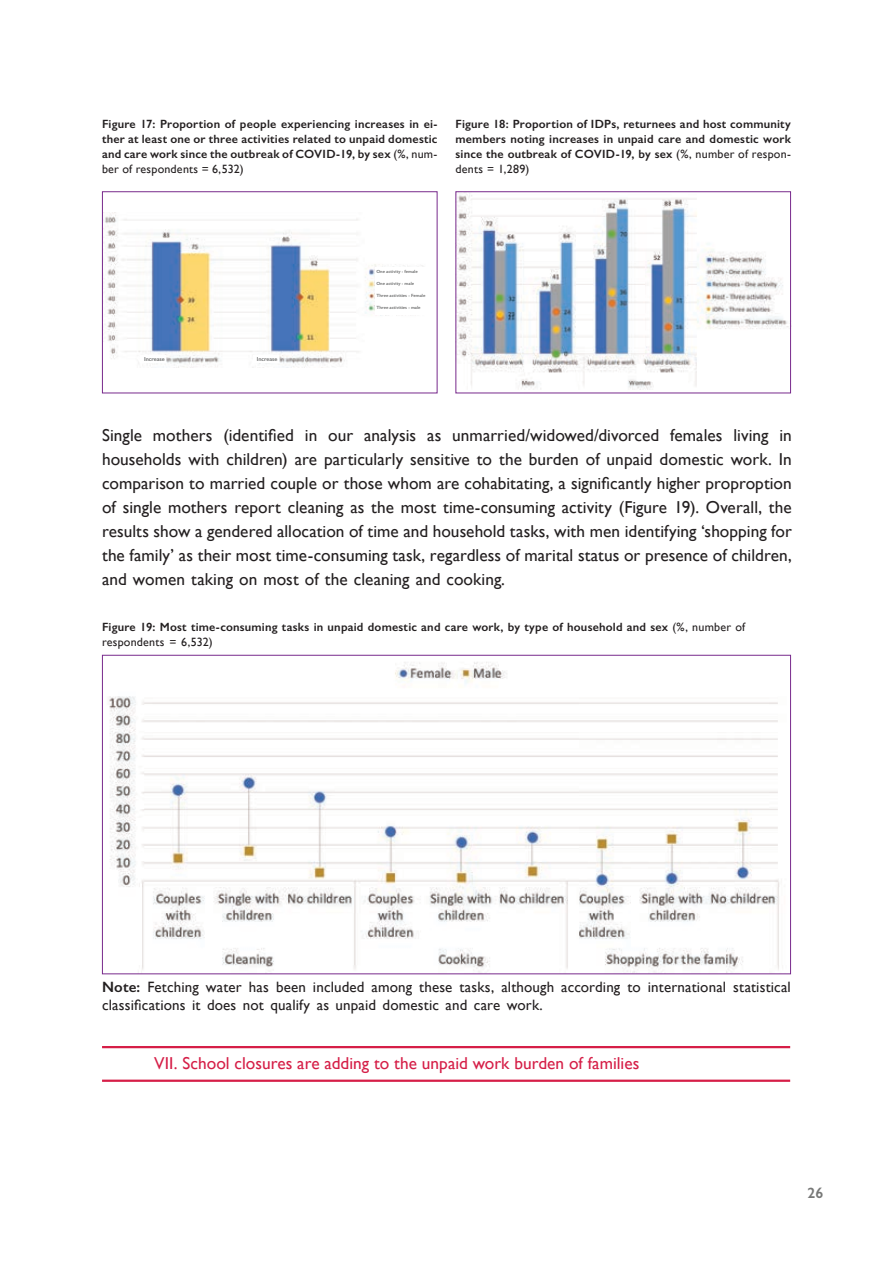
<style>
.page{position:relative;width:893px;height:1263px;background:#fff}
.page>*{position:absolute;margin:0;border:0;box-sizing:border-box;transform-origin:0 0}
.t1{font:17.25px/24px "Gill Sans";color:#231f20;text-align:justify}
.t2{font:17.25px "Gill Sans";color:#d51e47}
.t3{font:15px/18px "Gill Sans";letter-spacing:.01em;color:#231f20}
.t4{font:600 15px "Gill Sans";color:#777877}
.t5{font:600 12px/15px "Gill Sans";letter-spacing:.015em;color:#231f20;text-align:justify}
.t6{font:600 5.85px "Gill Sans";color:#6e6f6f}
.t7{font:600 4.5px "Gill Sans";color:#6e6f6f}
.s1{font-weight:400}
.s2{font-weight:600}
</style>
<div class="page">
<img style="left:104px;top:213px;width:320px;height:154px">
<div style="left:141px;top:355px;width:25px;height:8px;background:#fff"></div>
<div style="left:254px;top:356px;width:25px;height:7px;background:#fff"></div>
<div style="left:375px;top:267px;width:52px;height:47px;background:#fff"></div>
<img style="left:457px;top:191px;width:335px;height:202px">
<div style="left:102px;top:191px;width:335px;height:202px;border:1px solid #782a8c"></div>
<div style="left:455px;top:191px;width:336px;height:202px;border:1px solid #782a8c"></div>
<img style="left:109px;top:655px;width:683px;height:319px">
<hr style="left:102px;top:1046px;width:688px;height:2px;background:#d61e47">
<hr style="left:102px;top:1079px;width:688px;height:3px;background:#d61e47">
<p class="t5" style="left:102px;top:116px;width:337px">Figure 17: Proportion of people experiencing increases in ei&shy;ther at least one or three activities related to unpaid domestic and care work since the outbreak of COVID-19, by sex <span class="s1">(%, num&shy;ber of respondents = 6,532)</span></p>
<p class="t5" style="left:455px;top:116px;width:337px">Figure 18: Proportion of IDPs, returnees and host community members noting increases in unpaid care and domestic work since the outbreak of COVID-19, by sex <span class="s1">(%, number of respon&shy;dents = 1,289)</span></p>
<p class="t6" style="left:144px;top:355px;width:22px">Increase</p>
<p class="t6" style="left:257px;top:356px;width:22px">Increase</p>
<p class="t7" style="left:376px;top:269px;width:43px">One activity - female</p>
<p class="t7" style="left:376px;top:281px;width:39px">One activity - male</p>
<p class="t7" style="left:376px;top:293px;width:51px">Three activities - Female</p>
<p class="t7" style="left:376px;top:305px;width:46px">Three activities - male</p>
<p class="t1" style="left:102px;top:423px;width:691px">Single mothers (identified in our analysis as unmarried/widowed/divorced females living in households with children) are particularly sensitive to the burden of unpaid domestic work. In comparison to married couple or those whom are cohabitating, a significantly higher proproption of single mothers report cleaning as the most time-consuming activity (Figure 19). Overall, the results show a gendered allocation of time and household tasks, with men identifying ‘shopping for the family’ as their most time-consuming task, regardless of marital status or presence of children, and women taking on most of the cleaning and cooking.</p>
<p class="t5" style="left:102px;top:619px;width:645px">Figure 19: Most time-consuming tasks in unpaid domestic and care work, by type of household and sex <span class="s1">(%, number of respondents = 6,532)</span></p>
<p class="t3" style="left:102px;top:978px;width:690px"><span class="s2">Note:</span> Fetching water has been included among these tasks, although according to international statistical classifications it does not qualify as unpaid domestic and care work.</p>
<p class="t2" style="left:154px;top:1053px;width:487px">VII. School closures are adding to the unpaid work burden of families</p>
<p class="t4" style="left:807px;top:1184px;width:17px">26</p>
</div>
